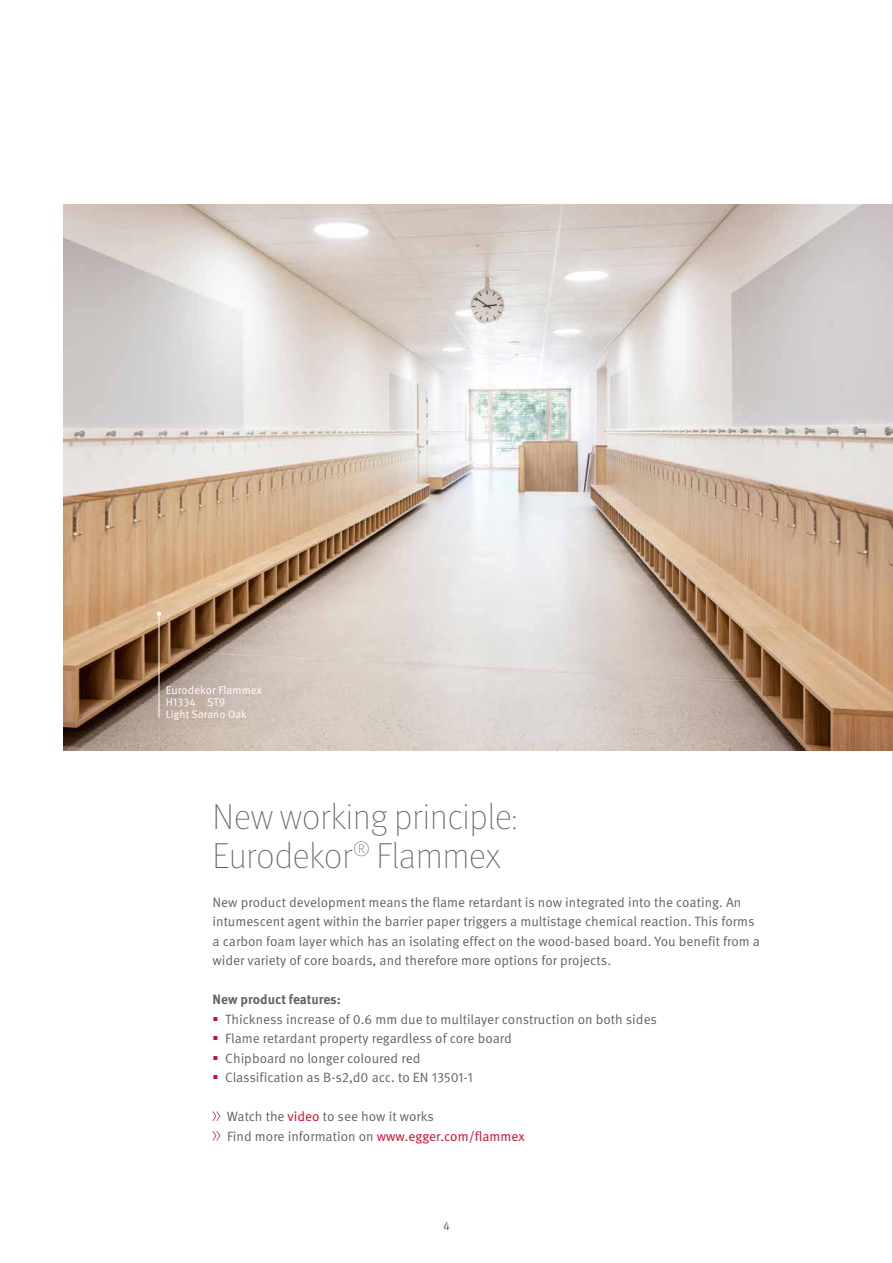
<style>
.page{position:relative;width:893px;height:1263px;background:#fff}
.page>*{position:absolute;margin:0;border:0;box-sizing:border-box;transform-origin:0 0}
.t1{font:100 36px/39px "Meta Pro";color:#636362}
.t2{font:13.5px/19.5px "Meta Pro";color:#636362}
.t3{font:700 13.5px "Meta Pro";color:#636362}
.t4{font:12px "Meta Pro";color:#636362}
.t5{font:11.25px/12px "Meta Pro";letter-spacing:.005em;color:#fff}
.t6{font:10.8px "Meta Pro";letter-spacing:.005em;color:#fff}
.s1{color:#d4082c}
</style>
<div class="page">
<hr style="left:892px;top:0;width:1px;height:1263px;background:#a7a7a8">
<svg style="left:213px;top:1111px;width:7px;height:10px"></svg>
<svg style="left:213px;top:1131px;width:7px;height:10px"></svg>
<img style="left:64px;top:205px;width:829px;height:546px">
<hr style="left:159px;top:614px;width:1px;height:104px;background:#fff">
<svg style="left:157px;top:611px;width:4px;height:5px"></svg>
<p class="t5" style="left:166px;top:684px;width:98px">Eurodekor Flammex<br>H1334 ST9</p>
<p class="t6" style="left:166px;top:708px;width:83px">Light Sorano Oak</p>
<h1 class="t1" style="left:213px;top:795px;width:307px">New working principle:<br>Eurodekor<sup>®</sup> Flammex</h1>
<p class="t2" style="left:213px;top:892px;width:549px">New product development means the flame retardant is now integrated into the coating. An intumescent agent within the barrier paper triggers a multistage chemical reaction. This forms a carbon foam layer which has an isolating effect on the wood-based board. You benefit from a wider variety of core boards, and therefore more options for projects.</p>
<p class="t3" style="left:213px;top:989px;width:130px">New product features:</p>
<p class="t2" style="left:225px;top:1009px;width:433px">Thickness increase of 0.6 mm due to multilayer construction on both sides Flame retardant property regardless of core board<br>Chipboard no longer coloured red<br>Classification as B-s2,d0 acc. to EN 13501-1</p>
<p class="t2" style="left:227px;top:1107px;width:299px">Watch the <span class="s1">video</span> to see how it works<br>Find more information on <span class="s1">www.egger.com/flammex</span></p>
<p class="t4" style="left:443px;top:1218px;width:8px">4</p>
</div>
